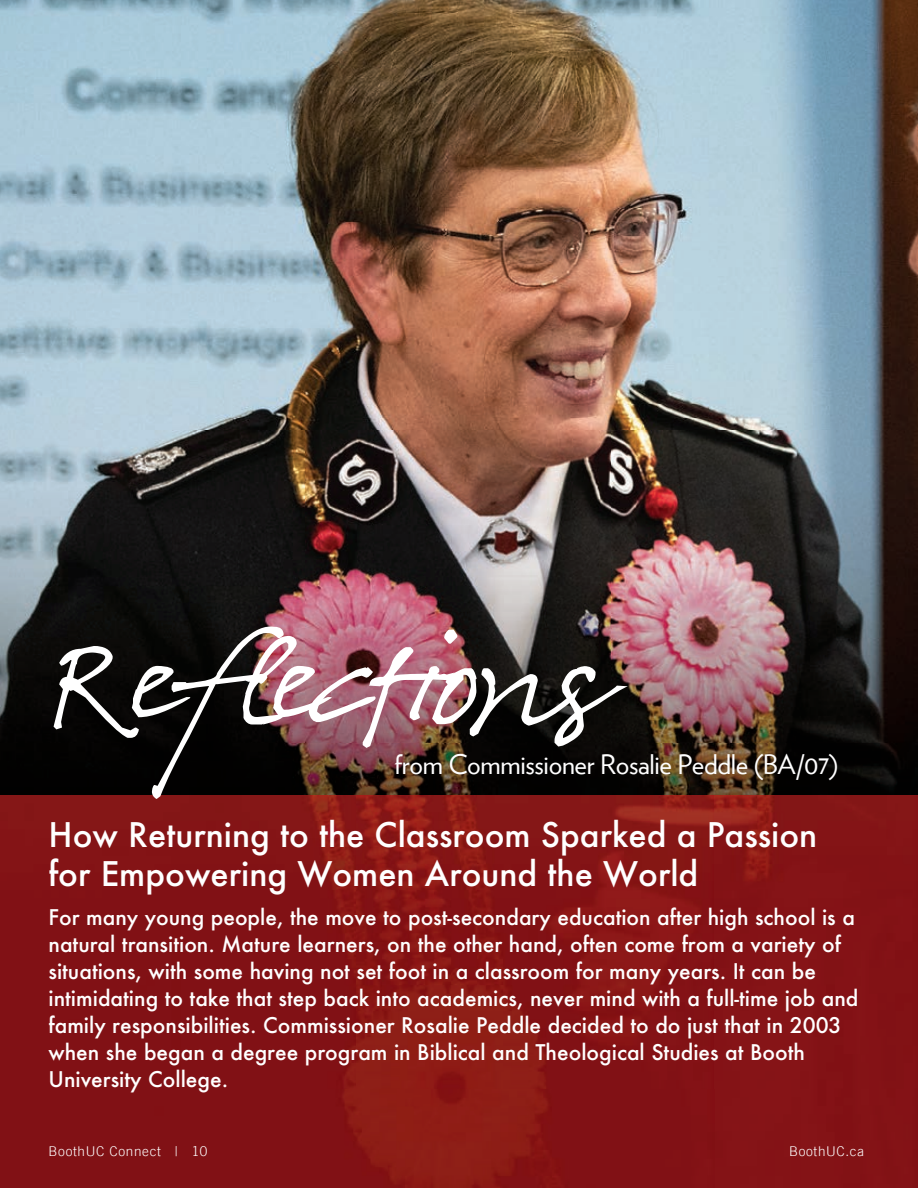
<style>
.page{position:relative;width:918px;height:1188px;background:#fff}
.page>*{position:absolute;margin:0;border:0;box-sizing:border-box;transform-origin:0 0}
.t1{font:96px "Pea Olson";letter-spacing:-.095em;color:#fff}
.t2{font:500 33px/39.6px "Futura";color:#fff}
.t3{font:27px "Verlag";letter-spacing:-.015em;color:#fff}
.t4{font:500 21px/27px "Futura";color:#fff}
.t5{font:300 13.5px "Trade Gothic LT";letter-spacing:.05em;color:#fff}
</style>
<div class="page">
<img style="left:0;top:0;width:918px;height:1188px">
<h1 class="t1" style="left:54px;top:633px;width:556px">Reflections</h1>
<h2 class="t2" style="left:49px;top:814px;width:770px">How Returning to the Classroom Sparked a Passion for Empowering Women Around the World</h2>
<p class="t4" style="left:49px;top:903px;width:811px">For many young people, the move to post-secondary education after high school is a natural transition. Mature learners, on the other hand, often come from a variety of situations, with some having not set foot in a classroom for many years. It can be intimidating to take that step back into academics, never mind with a full-time job and family responsibilities. Commissioner Rosalie Peddle decided to do just that in 2003 when she began a degree program in Biblical and Theological Studies at Booth University College.</p>
<p class="t3" style="left:394px;top:744px;width:446px">from Commissioner Rosalie Peddle (BA/07)</p>
<p class="t5" style="left:49px;top:1143px;width:160px">BoothUC Connect | 10</p>
<p class="t5" style="left:789px;top:1143px;width:77px">BoothUC.ca</p>
</div>
